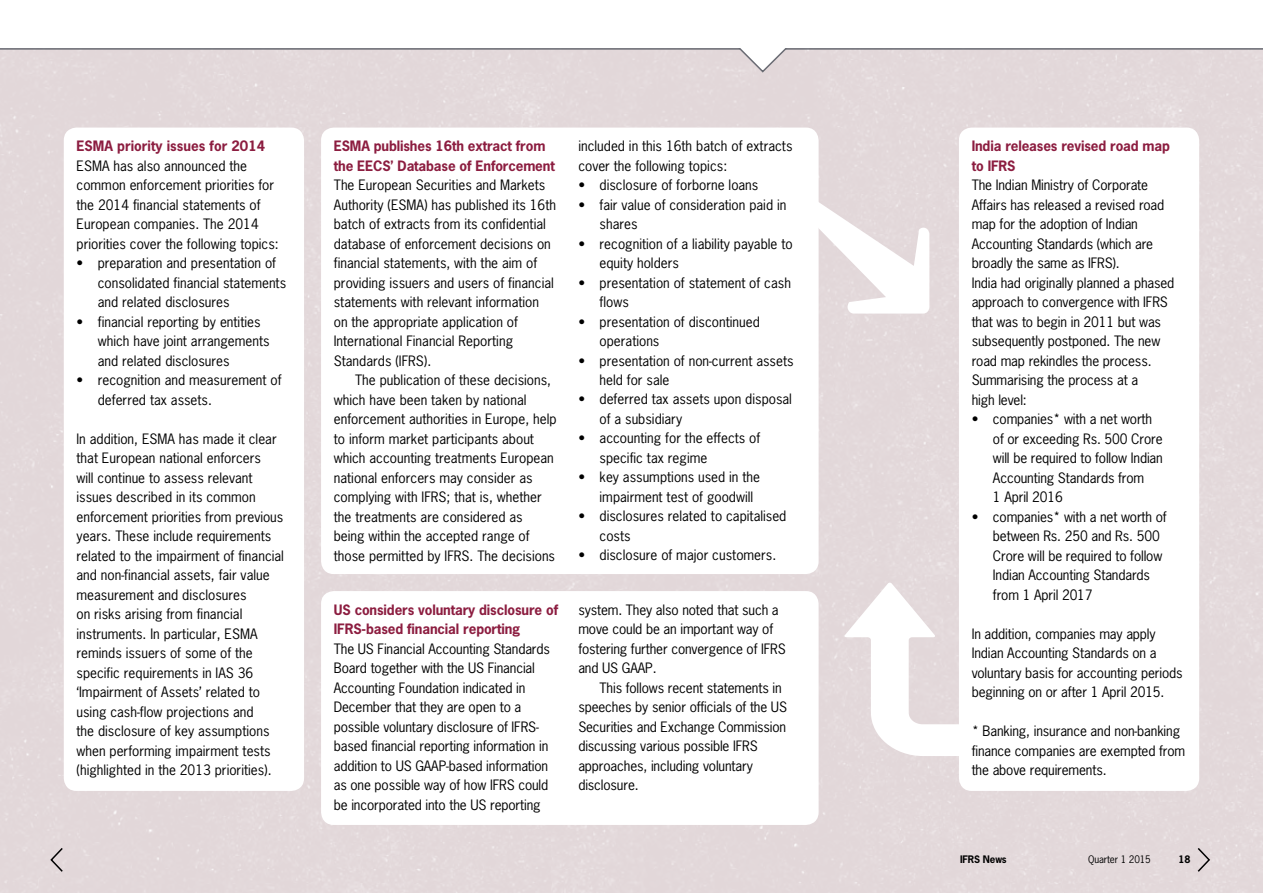
<style>
.page{position:relative;width:1263px;height:893px;background:#fff}
.page>*{position:absolute;margin:0;border:0;box-sizing:border-box;transform-origin:0 0}
.t1{font:13.5px/19.5px "News Gothic";color:#000}
.t2{font:700 13.5px/19.5px "News Gothic";letter-spacing:-.01em;color:#8c1d40}
.t3{font:9.75px "News Gothic";letter-spacing:-.015em;color:#000}
.t4{font:700 9.75px "News Gothic";letter-spacing:-.015em;color:#000}
</style>
<div class="page">
<svg style="left:1196px;top:846px;width:15px;height:27px"></svg>
<svg style="left:49px;top:846px;width:15px;height:27px"></svg>
<hr style="left:0;top:48px;width:1263px;height:2px;background:#696b73">
<svg style="left:736px;top:48px;width:55px;height:26px"></svg>
<p class="t2" style="left:77px;top:136px;width:190px">ESMA priority issues for 2014</p>
<p class="t1" style="left:77px;top:156px;width:204px">ESMA has also announced the common enforcement priorities for the 2014 financial statements of European companies. The 2014 priorities cover the following topics:</p>
<p class="t1" style="left:98px;top:253px;width:190px;text-indent:-21px">• preparation and presentation of consolidated financial statements and related disclosures</p>
<p class="t1" style="left:98px;top:312px;width:173px;text-indent:-21px">• financial reporting by entities which have joint arrangements and related disclosures</p>
<p class="t1" style="left:98px;top:370px;width:185px;text-indent:-21px">• recognition and measurement of deferred tax assets.</p>
<p class="t1" style="left:77px;top:429px;width:209px">In addition, ESMA has made it clear that European national enforcers<br>will continue to assess relevant issues described in its common enforcement priorities from previous years. These include requirements related to the impairment of financial and non-financial assets, fair value measurement and disclosures<br>on risks arising from financial instruments. In particular, ESMA reminds issuers of some of the specific requirements in IAS 36 ‘Impairment of Assets’ related to using cash-flow projections and<br>the disclosure of key assumptions when performing impairment tests (highlighted in the 2013 priorities).</p>
<p class="t2" style="left:334px;top:136px;width:223px">ESMA publishes 16th extract from the EECS’ Database of Enforcement</p>
<p class="t1" style="left:334px;top:175px;width:224px">The European Securities and Markets Authority (ESMA) has published its 16th batch of extracts from its confidential database of enforcement decisions on financial statements, with the aim of providing issuers and users of financial statements with relevant information on the appropriate application of International Financial Reporting Standards (IFRS).</p>
<p class="t1" style="left:334px;top:370px;width:224px;text-indent:21px">The publication of these decisions, which have been taken by national enforcement authorities in Europe, help to inform market participants about which accounting treatments European national enforcers may consider as complying with IFRS; that is, whether the treatments are considered as being within the accepted range of those permitted by IFRS. The decisions</p>
<p class="t2" style="left:334px;top:600px;width:226px">US considers voluntary disclosure of<br>IFRS-based financial reporting</p>
<p class="t1" style="left:334px;top:639px;width:218px">The US Financial Accounting Standards Board together with the US Financial Accounting Foundation indicated in December that they are open to a possible voluntary disclosure of IFRS&shy;based financial reporting information in addition to US GAAP-based information as one possible way of how IFRS could be incorporated into the US reporting</p>
<p class="t1" style="left:578px;top:136px;width:216px">included in this 16th batch of extracts cover the following topics:</p>
<p class="t1" style="left:578px;top:175px;width:182px">• disclosure of forborne loans</p>
<p class="t1" style="left:600px;top:195px;width:188px;text-indent:-21px">• fair value of consideration paid in shares</p>
<p class="t1" style="left:600px;top:234px;width:195px;text-indent:-21px">• recognition of a liability payable to equity holders</p>
<p class="t1" style="left:600px;top:273px;width:193px;text-indent:-21px">• presentation of statement of cash flows</p>
<p class="t1" style="left:600px;top:312px;width:162px;text-indent:-21px">• presentation of discontinued operations</p>
<p class="t1" style="left:600px;top:351px;width:195px;text-indent:-21px">• presentation of non-current assets held for sale</p>
<p class="t1" style="left:600px;top:390px;width:194px;text-indent:-21px">• deferred tax assets upon disposal of a subsidiary</p>
<p class="t1" style="left:600px;top:428px;width:162px;text-indent:-21px">• accounting for the effects of specific tax regime</p>
<p class="t1" style="left:600px;top:467px;width:162px;text-indent:-21px">• key assumptions used in the impairment test of goodwill</p>
<p class="t1" style="left:600px;top:506px;width:188px;text-indent:-21px">• disclosures related to capitalised costs</p>
<p class="t1" style="left:578px;top:545px;width:199px">• disclosure of major customers.</p>
<p class="t1" style="left:578px;top:600px;width:209px">system. They also noted that such a move could be an important way of fostering further convergence of IFRS and US GAAP.</p>
<p class="t1" style="left:578px;top:678px;width:210px;text-indent:21px">This follows recent statements in speeches by senior officials of the US<br>Securities and Exchange Commission discussing various possible IFRS approaches, including voluntary disclosure.</p>
<p class="t2" style="left:972px;top:136px;width:200px">India releases revised road map to IFRS</p>
<p class="t1" style="left:972px;top:175px;width:204px">The Indian Ministry of Corporate<br>Affairs has released a revised road map for the adoption of Indian<br>Accounting Standards (which are broadly the same as IFRS).<br>India had originally planned a phased approach to convergence with IFRS that was to begin in 2011 but was subsequently postponed. The new road map rekindles the process.<br>Summarising the process at a<br>high level:</p>
<p class="t1" style="left:993px;top:409px;width:171px;text-indent:-21px">• companies* with a net worth of or exceeding Rs. 500 Crore will be required to follow Indian<br>Accounting Standards from<br>1 April 2016</p>
<p class="t1" style="left:993px;top:507px;width:175px;text-indent:-21px">• companies* with a net worth of between Rs. 250 and Rs. 500<br>Crore will be required to follow<br>Indian Accounting Standards from 1 April 2017</p>
<p class="t1" style="left:972px;top:624px;width:212px">In addition, companies may apply Indian Accounting Standards on a voluntary basis for accounting periods beginning on or after 1 April 2015.</p>
<p class="t1" style="left:972px;top:721px;width:215px">* Banking, insurance and non-banking finance companies are exempted from the above requirements.</p>
<p class="t4" style="left:960px;top:852px;width:48px">IFRS News</p>
<p class="t3" style="left:1088px;top:853px;width:64px">Quarter 1 2015</p>
<p class="t4" style="left:1179px;top:852px;width:13px">18</p>
</div>
